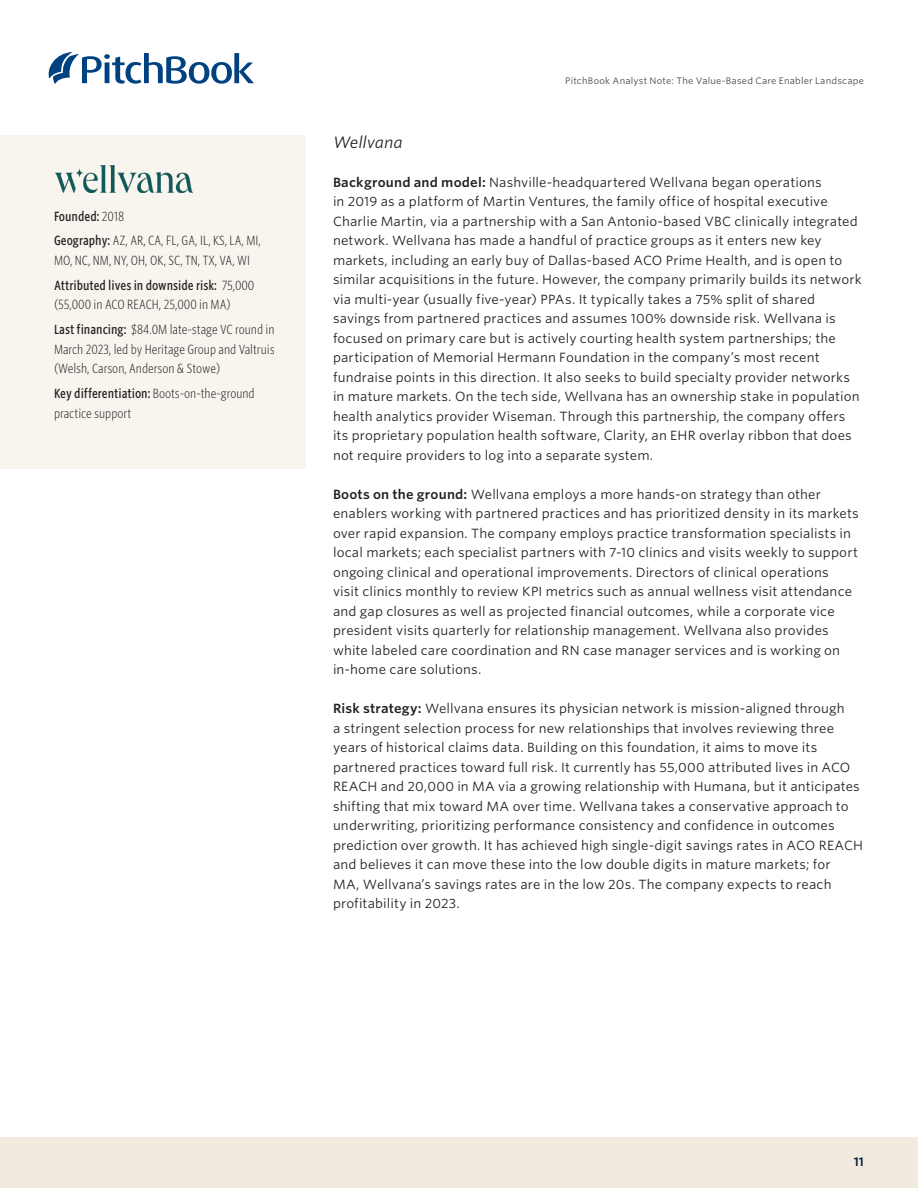
<style>
.page{position:relative;width:918px;height:1188px;background:#fff}
.page>*{position:absolute;margin:0;border:0;box-sizing:border-box;transform-origin:0 0}
.AN_Body_copy_-_runt_control{font:italic 15.75px "Whitney S Sm";letter-spacing:-.005em;color:#231f20}
.AN_Body_copy_-_runt_control-2{font:12.75px/19.5px "Whitney S Sm";letter-spacing:.01em;color:#231f20}
.AN_Company_highlights_sidebar{font:300 12.75px/19.5px "Whitney Cond S Sm";color:#231f20}
.AN_Company_highlights_sidebar-2{font:500 12.75px "Whitney Cond S Sm";color:#231f20}
.t1{font:600 12px "Whitney S Sm";color:#051c38}
.t2{font:9px "Whitney S Sm";letter-spacing:.025em;color:#484643}
.s1{font-weight:300}
.s2{font-weight:500}
.s3{font-weight:600}
</style>
<div class="page">
<svg style="left:49px;top:52px;width:205px;height:32px"></svg>
<div style="left:0;top:1137px;width:918px;height:51px;background:#f0ebde"></div>
<div style="left:0;top:135px;width:306px;height:334px;background:#f8f5ef"></div>
<img style="left:55px;top:165px;width:137px;height:27px">
<p class="AN_Company_highlights_sidebar-2" style="left:54px;top:207px;width:72px">Founded: <span class="s1">2018</span></p>
<p class="AN_Company_highlights_sidebar" style="left:54px;top:231px;width:208px"><span class="s2">Geography:</span> AZ, AR, CA, FL, GA, IL, KS, LA, MI,<br>MO, NC, NM, NY, OH, OK, SC, TN, TX, VA, WI</p>
<p class="AN_Company_highlights_sidebar" style="left:54px;top:275px;width:202px"><span class="s2">Attributed lives in downside risk:</span> 75,000 (55,000 in ACO REACH, 25,000 in MA)</p>
<p class="AN_Company_highlights_sidebar" style="left:54px;top:319px;width:222px;text-align:justify"><span class="s2">Last financing:</span> $84.0M late-stage VC round in March 2023, led by Heritage Group and Valtruis (Welsh, Carson, Anderson &amp; Stowe)</p>
<p class="AN_Company_highlights_sidebar" style="left:54px;top:383px;width:202px"><span class="s2">Key differentiation:</span> Boots-on-the-ground practice support</p>
<p class="t2" style="left:565px;top:75px;width:300px">PitchBook Analyst Note: The Value-Based Care Enabler Landscape</p>
<p class="AN_Body_copy_-_runt_control" style="left:333px;top:131px;width:71px">Wellvana</p>
<p class="AN_Body_copy_-_runt_control-2" style="left:333px;top:172px;width:530px"><span class="s3">Background and model:</span> Nashville-headquartered Wellvana began operations<br>in 2019 as a platform of Martin Ventures, the family office of hospital executive Charlie Martin, via a partnership with a San Antonio-based VBC clinically integrated network. Wellvana has made a handful of practice groups as it enters new key markets, including an early buy of Dallas-based ACO Prime Health, and is open to similar acquisitions in the future. However, the company primarily builds its network via multi-year (usually five-year) PPAs. It typically takes a 75% split of shared savings from partnered practices and assumes 100% downside risk. Wellvana is focused on primary care but is actively courting health system partnerships; the participation of Memorial Hermann Foundation in the company’s most recent fundraise points in this direction. It also seeks to build specialty provider networks in mature markets. On the tech side, Wellvana has an ownership stake in population health analytics provider Wiseman. Through this partnership, the company offers its proprietary population health software, Clarity, an EHR overlay ribbon that does not require providers to log into a separate system.</p>
<p class="AN_Body_copy_-_runt_control-2" style="left:333px;top:484px;width:527px"><span class="s3">Boots on the ground:</span> Wellvana employs a more hands-on strategy than other enablers working with partnered practices and has prioritized density in its markets over rapid expansion. The company employs practice transformation specialists in local markets; each specialist partners with 7-10 clinics and visits weekly to support ongoing clinical and operational improvements. Directors of clinical operations<br>visit clinics monthly to review KPI metrics such as annual wellness visit attendance and gap closures as well as projected financial outcomes, while a corporate vice president visits quarterly for relationship management. Wellvana also provides white labeled care coordination and RN case manager services and is working on in-home care solutions.</p>
<p class="AN_Body_copy_-_runt_control-2" style="left:333px;top:698px;width:532px"><span class="s3">Risk strategy:</span> Wellvana ensures its physician network is mission-aligned through<br>a stringent selection process for new relationships that involves reviewing three years of historical claims data. Building on this foundation, it aims to move its partnered practices toward full risk. It currently has 55,000 attributed lives in ACO REACH and 20,000 in MA via a growing relationship with Humana, but it anticipates shifting that mix toward MA over time. Wellvana takes a conservative approach to underwriting, prioritizing performance consistency and confidence in outcomes prediction over growth. It has achieved high single-digit savings rates in ACO REACH and believes it can move these into the low double digits in mature markets; for<br>MA, Wellvana’s savings rates are in the low 20s. The company expects to reach profitability in 2023.</p>
<p class="t1" style="left:854px;top:1153px;width:12px">11</p>
</div>
